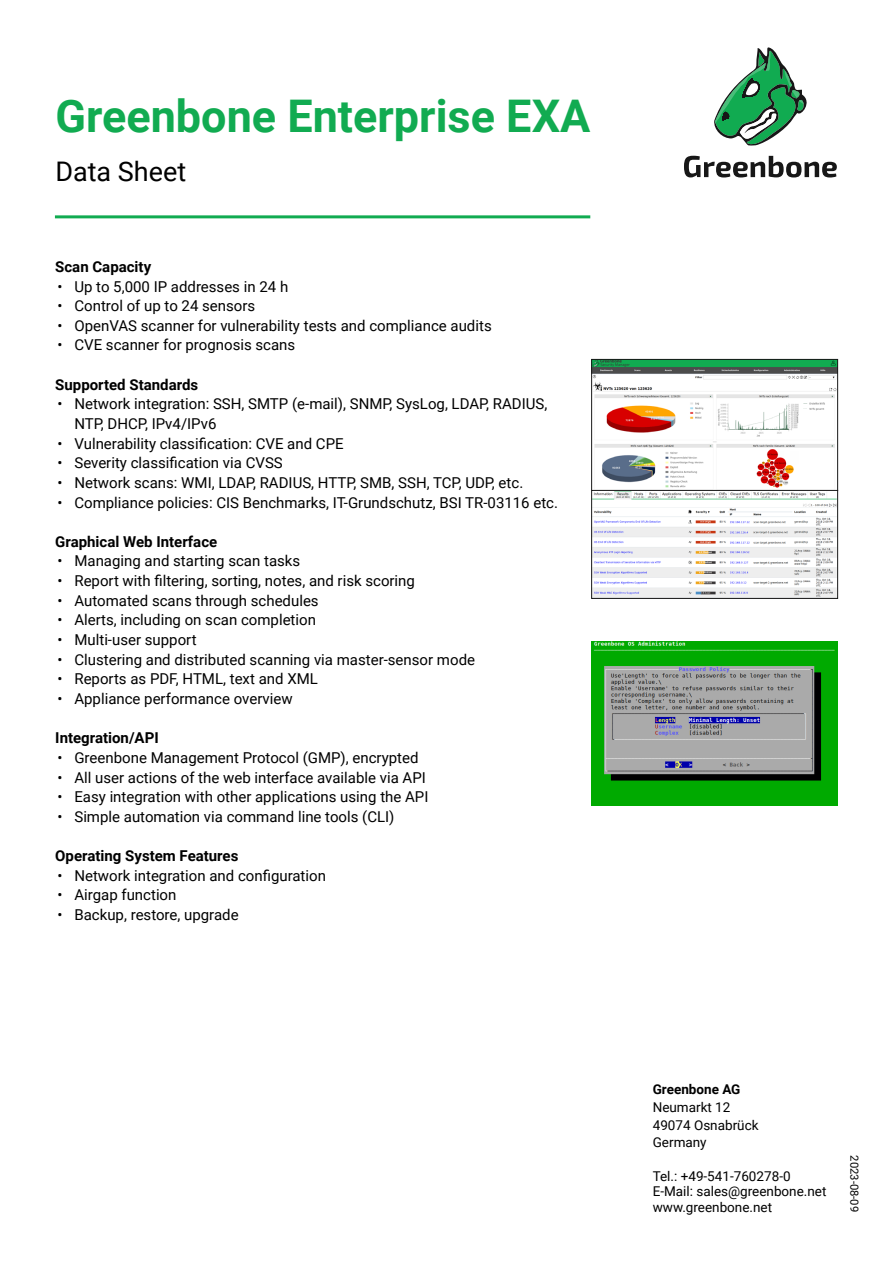
<style>
.page{position:relative;width:893px;height:1263px;background:#fff}
.page>*{position:absolute;margin:0;border:0;box-sizing:border-box;transform-origin:0 0}
.t1{font:700 45px "Roboto";color:#11ab51}
.t2{font:27px "Roboto";color:#000}
.t3{font:15px/19.6px "Roboto";color:#000}
.t4{font:700 15px "Roboto";color:#000}
.t5{font:13.5px/17.7px "Roboto";color:#000}
.t6{font:700 13.5px "Roboto";color:#000}
.t7{font:11.25px "Roboto";color:#000}
</style>
<div class="page">
<svg style="left:714px;top:47px;width:93px;height:99px"></svg>
<svg style="left:684px;top:156px;width:153px;height:21px"></svg>
<hr style="left:55px;top:215px;width:535px;height:3px;background:#11ab51">
<img style="left:594px;top:361px;width:242px;height:235px">
<div style="left:592px;top:359px;width:246px;height:132px;border:1px solid #171717"></div>
<div style="left:592px;top:490px;width:246px;height:108px;border:1px solid #171717"></div>
<img style="left:592px;top:642px;width:246px;height:164px">
<h1 class="t1" style="left:55px;top:84px;width:537px">Greenbone Enterprise EXA</h1>
<h2 class="t2" style="left:55px;top:152px;width:132px">Data Sheet</h2>
<p class="t4" style="left:55px;top:256px;width:97px">Scan Capacity</p>
<p class="t3" style="left:57px;top:276px;width:232px">• Up to 5,000 IP addresses in 24 h</p>
<p class="t3" style="left:57px;top:295px;width:199px">• Control of up to 24 sensors</p>
<p class="t3" style="left:57px;top:315px;width:436px">• OpenVAS scanner for vulnerability tests and compliance audits</p>
<p class="t3" style="left:57px;top:335px;width:239px">• CVE scanner for prognosis scans</p>
<p class="t4" style="left:55px;top:374px;width:144px">Supported Standards</p>
<p class="t3" style="left:74px;top:394px;width:474px;text-indent:-17px">• Network integration: SSH, SMTP (e-mail), SNMP, SysLog, LDAP, RADIUS,<br>NTP, DHCP, IPv4/IPv6</p>
<p class="t3" style="left:57px;top:433px;width:288px">• Vulnerability classification: CVE and CPE</p>
<p class="t3" style="left:57px;top:453px;width:227px">• Severity classification via CVSS</p>
<p class="t3" style="left:57px;top:472px;width:467px">• Network scans: WMI, LDAP, RADIUS, HTTP, SMB, SSH, TCP, UDP, etc.</p>
<p class="t3" style="left:57px;top:492px;width:502px">• Compliance policies: CIS Benchmarks, IT-Grundschutz, BSI TR-03116 etc.</p>
<p class="t4" style="left:55px;top:531px;width:163px">Graphical Web Interface</p>
<p class="t3" style="left:57px;top:551px;width:244px">• Managing and starting scan tasks</p>
<p class="t3" style="left:57px;top:570px;width:359px">• Report with filtering, sorting, notes, and risk scoring</p>
<p class="t3" style="left:57px;top:590px;width:263px">• Automated scans through schedules</p>
<p class="t3" style="left:57px;top:610px;width:260px">• Alerts, including on scan completion</p>
<p class="t3" style="left:57px;top:629px;width:141px">• Multi-user support</p>
<p class="t3" style="left:57px;top:649px;width:419px">• Clustering and distributed scanning via master-sensor mode</p>
<p class="t3" style="left:57px;top:669px;width:262px">• Reports as PDF, HTML, text and XML</p>
<p class="t3" style="left:57px;top:688px;width:237px">• Appliance performance overview</p>
<p class="t4" style="left:55px;top:727px;width:105px">Integration/API</p>
<p class="t3" style="left:57px;top:747px;width:363px">• Greenbone Management Protocol (GMP), encrypted</p>
<p class="t3" style="left:57px;top:767px;width:370px">• All user actions of the web interface available via API</p>
<p class="t3" style="left:57px;top:786px;width:373px">• Easy integration with other applications using the API</p>
<p class="t3" style="left:57px;top:806px;width:339px">• Simple automation via command line tools (CLI)</p>
<p class="t4" style="left:55px;top:845px;width:185px">Operating System Features</p>
<p class="t3" style="left:57px;top:865px;width:270px">• Network integration and configuration</p>
<p class="t3" style="left:57px;top:885px;width:121px">• Airgap function</p>
<p class="t3" style="left:57px;top:904px;width:183px">• Backup, restore, upgrade</p>
<p class="t6" style="left:653px;top:1080px;width:89px">Greenbone AG</p>
<p class="t5" style="left:653px;top:1098px;width:107px">Neumarkt 12<br>49074 Osnabrück<br>Germany</p>
<p class="t5" style="left:653px;top:1167px;width:175px;line-height:15.8px">Tel.: +49-541-760278-0<br>E-Mail: sales@greenbone.net www.greenbone.net</p>
<p class="t7" style="left:862px;top:1155px;width:58px;rotate:90deg">2023-08-09</p>
</div>
